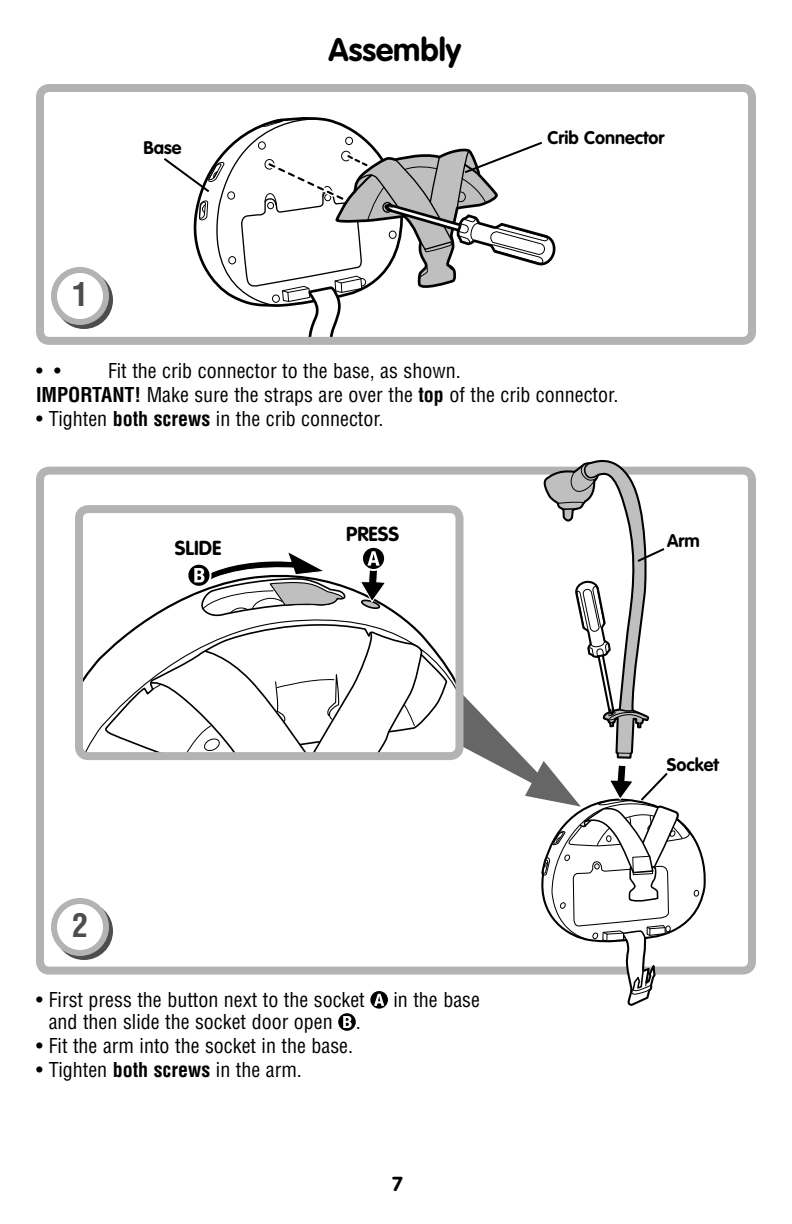
<style>
.page{position:relative;width:792px;height:1224px;background:#fff}
.page>*{position:absolute;margin:0;border:0;box-sizing:border-box;transform-origin:0 0}
.t1{font:700 32px "VAG Rounded Std";color:#000}
.t2{font:700 condensed 32px "Helvetica LT Std";color:#4d4d4d}
.t3{font:condensed 20px/24px "Helvetica LT Std";color:#000}
.t4{font:700 20px "VAG Rounded Std";color:#000}
.t5{font:700 18px "VAG Rounded Std";color:#000}
.s1{font-weight:700}
.s2{color:#fff}
</style>
<div class="page">
<div style="left:36px;top:467px;width:720px;height:508px;border:8px solid #b3b3b3;border-radius:9px"></div>
<div style="left:36px;top:84px;width:720px;height:261px;border:8px solid #b3b3b3;border-radius:9px"></div>
<svg style="left:370px;top:991px;width:18px;height:18px"></svg>
<svg style="left:338px;top:1013px;width:18px;height:18px"></svg>
<svg style="left:162px;top:117px;width:397px;height:224px"></svg>
<svg style="left:84px;top:610px;width:365px;height:141px"></svg>
<svg style="left:104px;top:616px;width:344px;height:135px"></svg>
<svg style="left:387px;top:653px;width:36px;height:80px"></svg>
<svg style="left:150px;top:631px;width:224px;height:120px"></svg>
<div style="left:75px;top:505px;width:389px;height:255px;border:8px solid #b3b3b3;border-radius:9px"></div>
<svg style="left:359px;top:547px;width:29px;height:62px"></svg>
<div style="left:186px;top:563px;width:26px;height:25px;border:4px solid #fff;border-radius:50%"></div>
<svg style="left:188px;top:552px;width:159px;height:65px"></svg>
<svg style="left:58px;top:274px;width:52px;height:52px"></svg>
<div style="left:55px;top:271px;width:58px;height:58px;border:6px solid #4d4d4d;border-radius:50%"></div>
<div style="left:54px;top:270px;width:52px;height:52px;background:#fff;border-radius:50%"></div>
<div style="left:51px;top:267px;width:58px;height:58px;border:6px solid #b3b3b3;border-radius:50%"></div>
<svg style="left:58px;top:905px;width:52px;height:52px"></svg>
<div style="left:55px;top:902px;width:58px;height:58px;border:6px solid #4d4d4d;border-radius:50%"></div>
<div style="left:54px;top:901px;width:52px;height:52px;background:#fff;border-radius:50%"></div>
<div style="left:51px;top:898px;width:58px;height:58px;border:6px solid #b3b3b3;border-radius:50%"></div>
<svg style="left:449px;top:459px;width:259px;height:547px"></svg>
<h1 class="t2" style="left:72px;top:283px;width:17px">1</h1>
<p class="t5" style="left:144px;top:139px;width:39px">Base</p>
<h1 class="t1" style="left:329px;top:34px;width:134px">Assembly</h1>
<p class="t5" style="left:548px;top:129px;width:118px">Crib Connector</p>
<p class="t3" style="left:36px;top:362px;width:584px;text-indent:72px">Fit the crib connector to the base, as shown.<br><span class="s1">IMPORTANT!</span> Make sure the straps are over the <span class="s1">top</span> of the crib connector.</p>
<p class="t3" style="left:36px;top:410px;width:349px">• Tighten <span class="s1">both screws</span> in the crib connector.</p>
<p class="t3" style="left:36px;top:362px;width:26px">• •</p>
<p class="t4" style="left:175px;top:539px;width:48px"><span class="s2">S</span>LIDE</p>
<p class="t4" style="left:346px;top:525px;width:54px"><span class="s2">P</span>RESS</p>
<p class="t5" style="left:667px;top:532px;width:34px">Arm</p>
<h1 class="t2" style="left:72px;top:914px;width:17px">2</h1>
<p class="t3" style="left:36px;top:990px;width:330px">• First press the button next to the socket</p>
<p class="t3" style="left:393px;top:990px;width:88px">in the base</p>
<p class="t3" style="left:49px;top:1012px;width:314px">and then slide the socket door open .</p>
<p class="t3" style="left:36px;top:1036px;width:319px">• Fit the arm into the socket in the base.</p>
<p class="t3" style="left:36px;top:1060px;width:267px">• Tighten <span class="s1">both screws</span> in the arm.</p>
<p class="t4" style="left:392px;top:1175px;width:12px">7</p>
<p class="t5" style="left:667px;top:756px;width:54px">Socket</p>
</div>
